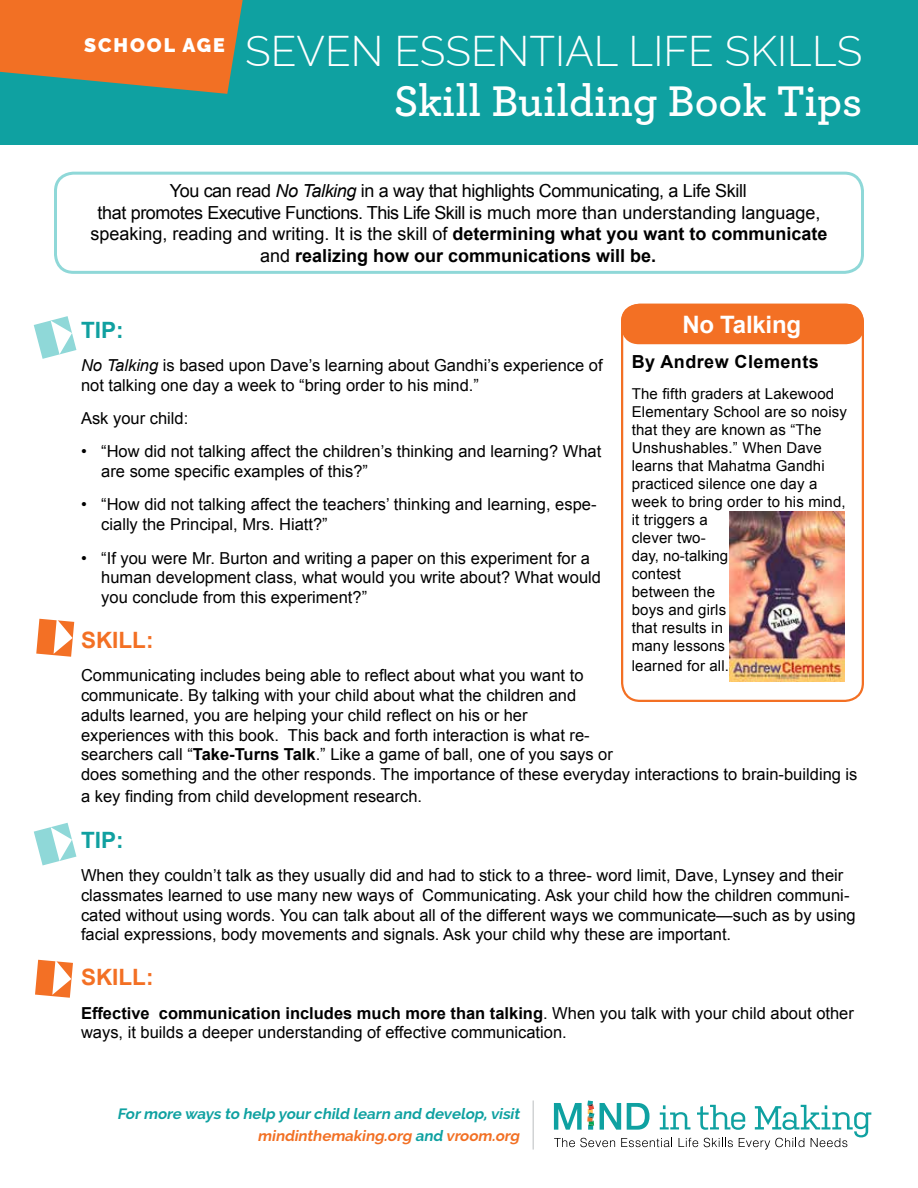
<style>
.page{position:relative;width:918px;height:1188px;background:#fff}
.page>*{position:absolute;margin:0;border:0;box-sizing:border-box;transform-origin:0 0}
.t1{font:600 45px "Archer Pro";color:#fff}
.t2{font:300 42px "Raleway";color:#fff}
.t3{font:700 24px "Arial";letter-spacing:-.01em;color:#fff}
.t4{font:700 22.5px "Arial";color:#f37024}
.t5{font:700 22.5px "Arial";color:#10a0a0}
.t6{font:18px/21.6px "Arial";letter-spacing:-.02em;color:#000;text-align:center}
.t7{font:700 18px "Arial";letter-spacing:.025em;color:#000}
.t8{font:16.5px/19.8px "Arial";color:#000}
.t9{font:15px/18px "Arial";letter-spacing:.01em;color:#000}
.t10{font:italic 700 15px/22.5px "Raleway";color:#0fa1a1;text-align:right}
.s1{font-style:italic}
.s2{font-weight:700}
.s3{color:#f27024}
</style>
<div class="page">
<svg style="left:554px;top:1101px;width:317px;height:49px"></svg>
<hr style="left:532px;top:1101px;width:2px;height:49px;background:#d1d3d4">
<div style="left:0;top:0;width:918px;height:145px;background:#0fa1a1"></div>
<svg style="left:0;top:0;width:243px;height:94px"></svg>
<div style="left:54px;top:172px;width:810px;height:102px;border:3px solid #8fd8d8;border-radius:18px"></div>
<div style="left:621px;top:304px;width:243px;height:40px;background:#f37024;border-radius:18px"></div>
<div style="left:621px;top:304px;width:243px;height:398px;border:2px solid #f37024;border-radius:18px"></div>
<img style="left:730px;top:511px;width:114px;height:171px">
<svg style="left:36px;top:619px;width:38px;height:38px"></svg>
<svg style="left:34px;top:316px;width:42px;height:43px"></svg>
<svg style="left:35px;top:960px;width:38px;height:38px"></svg>
<svg style="left:34px;top:823px;width:42px;height:42px"></svg>
<h2 class="t2" style="left:84px;top:27px;width:780px"><sup>SCHOOL</sup> <sup>AGE</sup> SEVEN ESSENTIAL LIFE SKILLS</h2>
<h1 class="t1" style="left:394px;top:67px;width:470px">Skill Building Book Tips</h1>
<p class="t6" style="left:90px;top:180px;width:739px">You can read <span class="s1">No Talking</span> in a way that highlights Communicating, a Life Skill<br>that promotes Executive Functions. This Life Skill is much more than understanding language, speaking, reading and writing. It is the skill of <span class="s2">determining what you want to communicate </span>and <span class="s2">realizing how our communications will be.</span></p>
<h3 class="t3" style="left:682px;top:308px;width:120px">No Talking</h3>
<p class="t7" style="left:632px;top:350px;width:189px">By Andrew Clements</p>
<p class="t9" style="left:632px;top:385px;width:217px">The fifth graders at Lakewood<br>Elementary School are so noisy that they are known as “The<br>Unshushables.” When Dave learns that Mahatma Gandhi practiced silence one day a week to bring order to his mind, it triggers a<br>clever two-<br>day, no-talking<br>contest<br>between the<br>boys and girls<br>that results in<br>many lessons</p>
<p class="t9" style="left:632px;top:657px;width:99px">learned for all.</p>
<h3 class="t5" style="left:81px;top:315px;width:44px">TIP:</h3>
<p class="t8" style="left:81px;top:355px;width:523px"><span class="s1">No Talking</span> is based upon Dave’s learning about Gandhi’s experience of not talking one day a week to “bring order to his mind.”</p>
<p class="t8" style="left:81px;top:409px;width:109px">Ask your child:</p>
<p class="t8" style="left:101px;top:442px;width:502px;text-indent:-20px">• “How did not talking affect the children’s thinking and learning? What are some specific examples of this?”</p>
<p class="t8" style="left:101px;top:495px;width:497px;text-indent:-20px">• “How did not talking affect the teachers’ thinking and learning, espe&shy;cially the Principal, Mrs. Hiatt?”</p>
<p class="t8" style="left:101px;top:548px;width:501px;text-indent:-20px">• “If you were Mr. Burton and writing a paper on this experiment for a human development class, what would you write about? What would you conclude from this experiment?”</p>
<h3 class="t4" style="left:81px;top:625px;width:74px">SKILL:</h3>
<p class="t8" style="left:81px;top:666px;width:778px">Communicating includes being able to reflect about what you want to<br>communicate. By talking with your child about what the children and<br>adults learned, you are helping your child reflect on his or her<br>experiences with this book. This back and forth interaction is what re-<br>searchers call “<span class="s2">Take-Turns Talk</span>.” Like a game of ball, one of you says or<br>does something and the other responds. The importance of these everyday interactions to brain-building is</p>
<p class="t8" style="left:81px;top:786px;width:343px">a key finding from child development research.</p>
<h3 class="t5" style="left:81px;top:825px;width:44px">TIP:</h3>
<p class="t8" style="left:81px;top:866px;width:776px">When they couldn’t talk as they usually did and had to stick to a three- word limit, Dave, Lynsey and their classmates learned to use many new ways of Communicating. Ask your child how the children communi&shy;cated without using words. You can talk about all of the different ways we communicate—such as by using facial expressions, body movements and signals. Ask your child why these are important.</p>
<h3 class="t4" style="left:81px;top:962px;width:74px">SKILL:</h3>
<p class="t8" style="left:81px;top:1003px;width:774px"><span class="s2">Effective communication includes much more than talking</span>. When you talk with your child about other ways, it builds a deeper understanding of effective communication.</p>
<p class="t10" style="left:117px;top:1102px;width:407px">Formore ways to help yourchild learn and develop,visit <span class="s3">mindinthemaking.org</span> and <span class="s3">vroom.org</span></p>
</div>
